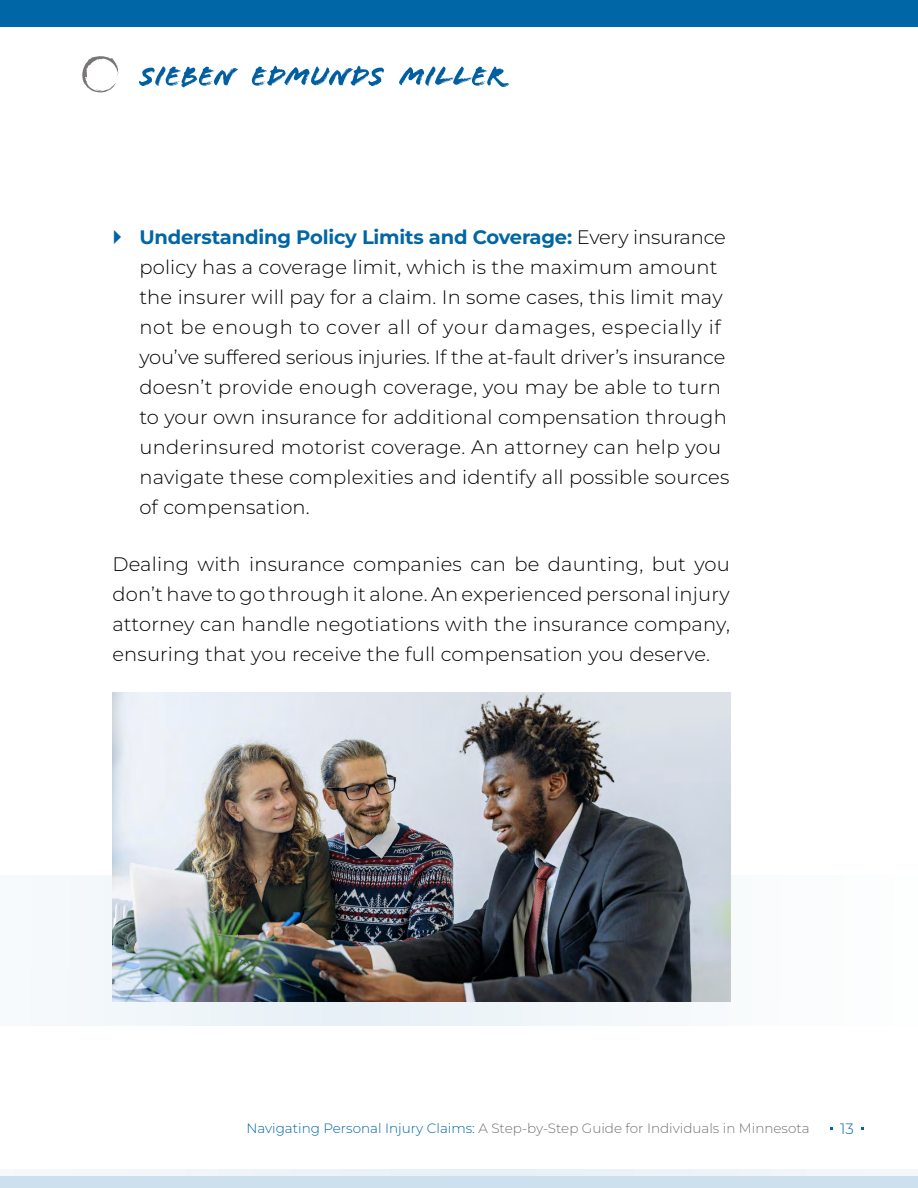
<style>
.page{position:relative;width:918px;height:1188px;background:#fff}
.page>*{position:absolute;margin:0;border:0;box-sizing:border-box;transform-origin:0 0}
.main_new{font:300 19.5px/30px "Montserrat";letter-spacing:.01em;color:#000}
.t1{font:300 15px "Montserrat";color:#0066a6}
.t2{font:300 13.5px "Montserrat";color:#737373}
.s1{font-weight:700;color:#0066a6}
.s2{color:#0066a6}
</style>
<div class="page">
<div style="left:0;top:1169px;width:918px;height:19px;background:#edf4f8"></div>
<svg style="left:82px;top:56px;width:36px;height:36px"></svg>
<svg style="left:139px;top:67px;width:99px;height:20px"></svg>
<svg style="left:252px;top:66px;width:132px;height:20px"></svg>
<svg style="left:399px;top:67px;width:110px;height:20px"></svg>
<div style="left:0;top:1176px;width:918px;height:12px;background:#cce0ed"></div>
<div style="left:0;top:0;width:918px;height:27px;background:#0066a6"></div>
<div style="left:0;top:876px;width:918px;height:150px;background:linear-gradient(to right,#ebf3f8,#f7fafc)"></div>
<img style="left:112px;top:692px;width:618px;height:309px">
<p class="main_new" style="left:139px;top:221px;width:592px"><span class="s1">Understanding Policy Limits and Coverage:</span> Every insurance policy has a coverage limit, which is the maximum amount the insurer will pay for a claim. In some cases, this limit may not be enough to cover all of your damages, especially if you’ve suffered serious injuries. If the at-fault driver’s insurance doesn’t provide enough coverage, you may be able to turn to your own insurance for additional compensation through underinsured motorist coverage. An attorney can help you navigate these complexities and identify all possible sources of compensation.</p>
<p class="main_new" style="left:112px;top:548px;width:619px;text-align:justify">Dealing with insurance companies can be daunting, but you don’t have to go through it alone. An experienced personal injury attorney can handle negotiations with the insurance company, ensuring that you receive the full compensation you deserve.</p>
<p class="t2" style="left:246px;top:1119px;width:565px"><span class="s2">Navigating Personal Injury Claims:</span> A Step-by-Step Guide for Individuals in Minnesota</p>
<p class="t1" style="left:840px;top:1118px;width:15px">13</p>
</div>
